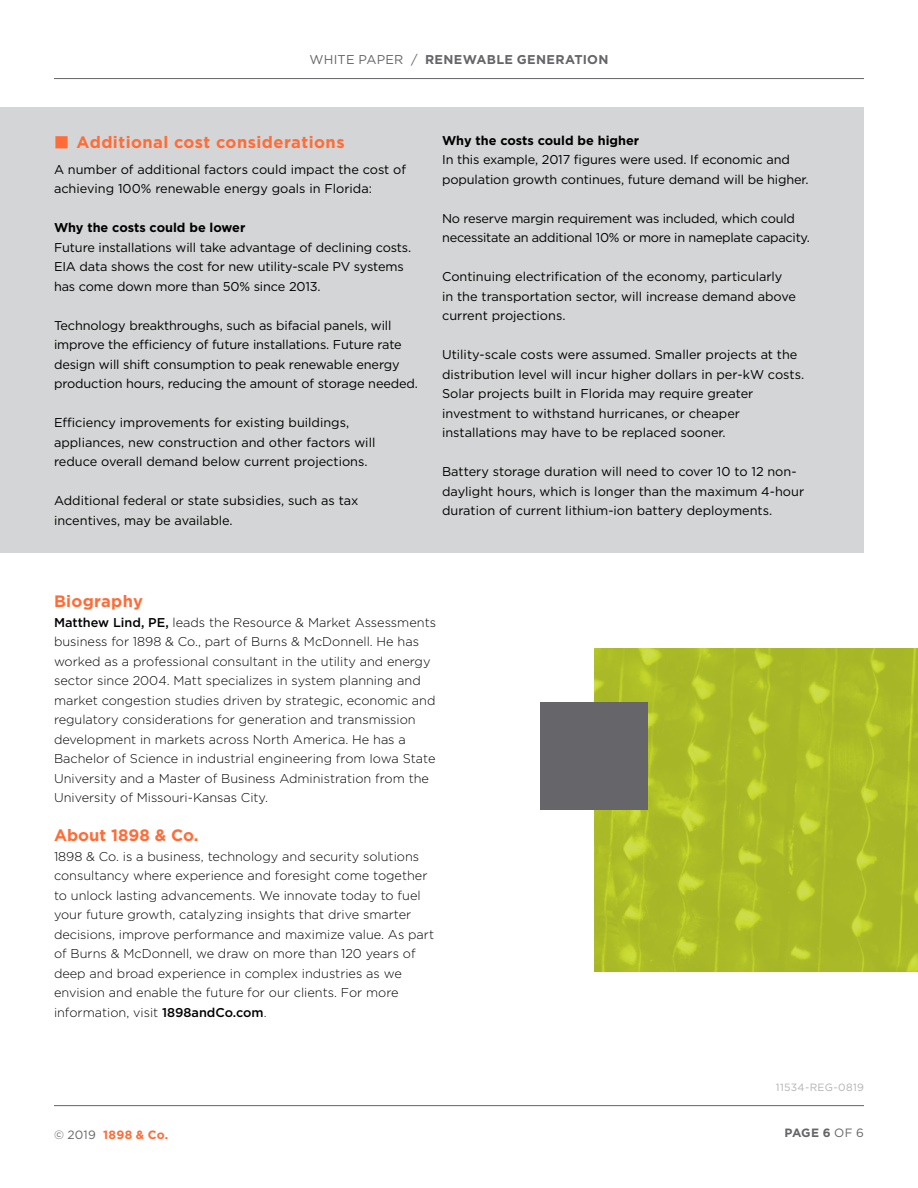
<style>
.page{position:relative;width:918px;height:1188px;background:#fff}
.page>*{position:absolute;margin:0;border:0;box-sizing:border-box;transform-origin:0 0}
.t1{font:700 16.5px "Gotham";letter-spacing:.02em;color:#ff6c37}
.t2{font:700 16.5px "Gotham";color:#ff6c37}
.t3{font:12.75px/19.5px "Gotham";letter-spacing:-.005em;color:#000}
.t4{font:300 12.75px/19.5px "Gotham";color:#000}
.t5{font:700 12.75px "Gotham";color:#000}
.t6{font:700 12.75px "Gotham";letter-spacing:.025em;color:#65656a}
.t7{font:700 12px "Gotham";letter-spacing:.025em;color:#ff6c37}
.t8{font:700 12px "Gotham";color:#65656a}
.t9{font:10.5px "Gotham";letter-spacing:.03em;color:#b4b2b1}
.s1{font-weight:400}
.s2{font-weight:500}
.s3{font-weight:400;color:#65656a}
</style>
<div class="page">
<hr style="left:54px;top:78px;width:810px;height:1px;background:#65656a">
<hr style="left:54px;top:1105px;width:810px;height:1px;background:#65656a">
<div style="left:0;top:107px;width:864px;height:446px;background:#d4d5d6"></div>
<svg style="left:594px;top:648px;width:324px;height:324px;background:#acbc28"></svg>
<div style="left:540px;top:702px;width:108px;height:108px;background:#65656a"></div>
<p class="t6" style="left:310px;top:51px;width:300px"><span class="s1">WHITE PAPER /</span> RENEWABLE GENERATION</p>
<p class="t1" style="left:77px;top:131px;width:270px">Additional cost considerations</p>
<p class="t3" style="left:54px;top:159px;width:354px">A number of additional factors could impact the cost of achieving 100% renewable energy goals in Florida:</p>
<p class="t5" style="left:54px;top:219px;width:193px">Why the costs could be lower</p>
<p class="t3" style="left:54px;top:237px;width:359px">Future installations will take advantage of declining costs.<br>EIA data shows the cost for new utility-scale PV systems has come down more than 50% since 2013.</p>
<p class="t3" style="left:54px;top:315px;width:366px">Technology breakthroughs, such as bifacial panels, will improve the efficiency of future installations. Future rate design will shift consumption to peak renewable energy production hours, reducing the amount of storage needed.</p>
<p class="t3" style="left:54px;top:413px;width:323px">Efficiency improvements for existing buildings, appliances, new construction and other factors will reduce overall demand below current projections.</p>
<p class="t3" style="left:54px;top:491px;width:306px">Additional federal or state subsidies, such as tax incentives, may be available.</p>
<p class="t5" style="left:442px;top:132px;width:199px">Why the costs could be higher</p>
<p class="t3" style="left:442px;top:150px;width:368px">In this example, 2017 figures were used. If economic and population growth continues, future demand will be higher.</p>
<p class="t3" style="left:442px;top:208px;width:369px">No reserve margin requirement was included, which could necessitate an additional 10% or more in nameplate capacity.</p>
<p class="t3" style="left:442px;top:267px;width:355px">Continuing electrification of the economy, particularly in the transportation sector, will increase demand above current projections.</p>
<p class="t3" style="left:442px;top:345px;width:364px">Utility-scale costs were assumed. Smaller projects at the distribution level will incur higher dollars in per-kW costs.<br>Solar projects built in Florida may require greater investment to withstand hurricanes, or cheaper installations may have to be replaced sooner.</p>
<p class="t3" style="left:442px;top:462px;width:364px">Battery storage duration will need to cover 10 to 12 non&shy;daylight hours, which is longer than the maximum 4-hour duration of current lithium-ion battery deployments.</p>
<p class="t1" style="left:54px;top:590px;width:90px">Biography</p>
<p class="t4" style="left:54px;top:612px;width:384px"><span class="s2">Matthew Lind, PE,</span> leads the Resource &amp; Market Assessments business for 1898 &amp; Co., part of Burns &amp; McDonnell. He has worked as a professional consultant in the utility and energy sector since 2004. Matt specializes in system planning and market congestion studies driven by strategic, economic and regulatory considerations for generation and transmission development in markets across North America. He has a Bachelor of Science in industrial engineering from Iowa State University and a Master of Business Administration from the University of Missouri-Kansas City.</p>
<p class="t2" style="left:54px;top:824px;width:146px">About 1898 &amp; Co.</p>
<p class="t4" style="left:54px;top:846px;width:382px">1898 &amp; Co. is a business, technology and security solutions consultancy where experience and foresight come together to unlock lasting advancements. We innovate today to fuel your future growth, catalyzing insights that drive smarter decisions, improve performance and maximize value. As part of Burns &amp; McDonnell, we draw on more than 120 years of deep and broad experience in complex industries as we envision and enable the future for our clients. For more information, visit <span class="s2">1898andCo.com</span>.</p>
<p class="t9" style="left:776px;top:1081px;width:90px">11534-REG-0819</p>
<p class="t7" style="left:54px;top:1127px;width:116px"><span class="s3">© 2019</span> 1898 &amp; Co.</p>
<p class="t8" style="left:784px;top:1124px;width:81px">PAGE 6 <span class="s1">OF 6</span></p>
</div>
